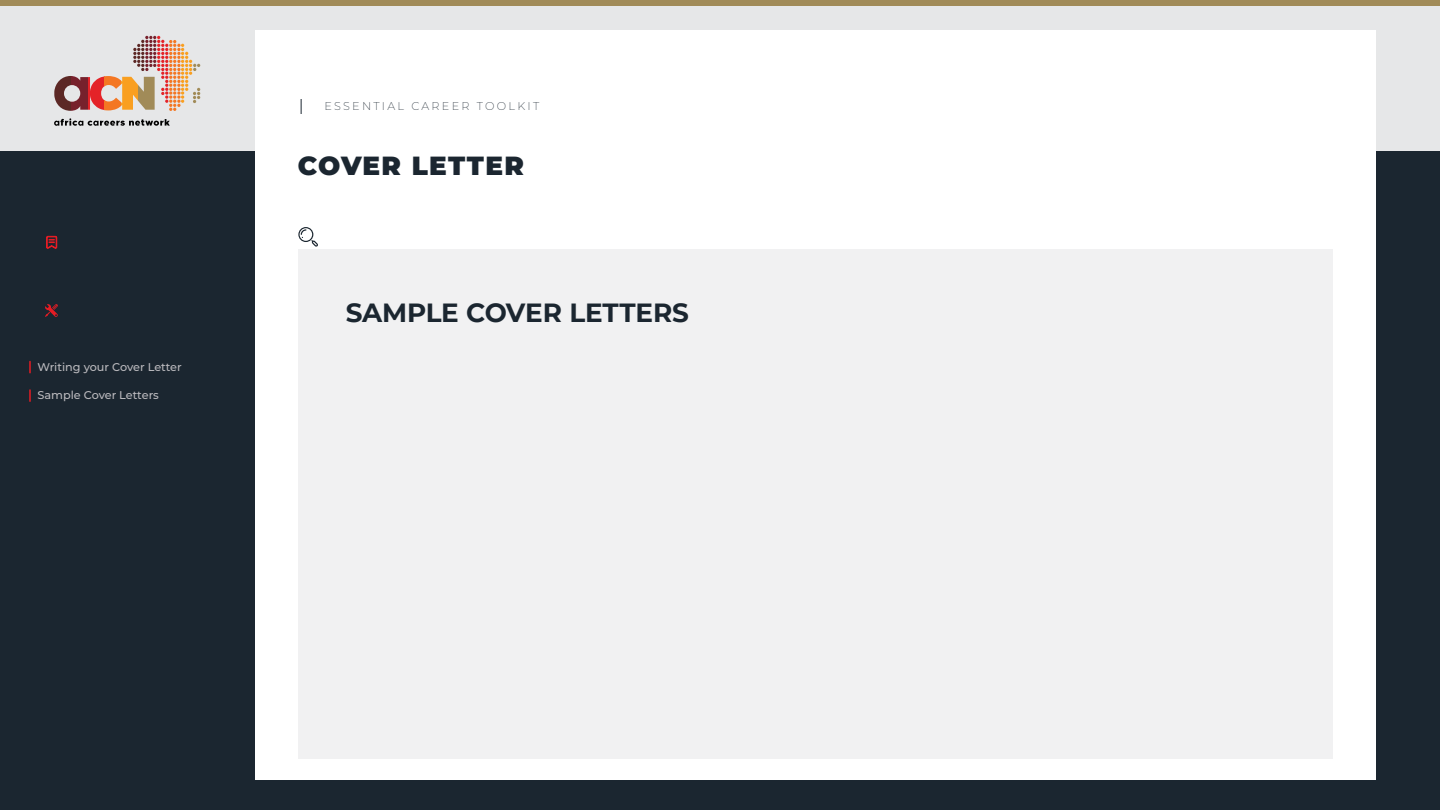
<style>
.page{position:relative;width:1440px;height:810px;background:#e6e7e8}
.page>*{position:absolute;margin:0;border:0;box-sizing:border-box;transform-origin:0 0}
.t1{font:700 26.25px "Montserrat";letter-spacing:-.01em;color:#1b2630}
.t2{font:900 26.25px "Montserrat";letter-spacing:.05em;color:#1b2630}
.t3{font:500 11.25px "Montserrat";color:#bbbabe}
.t4{font:200 11.25px "Montserrat";letter-spacing:.2em;color:#1b2630}
</style>
<div class="page">
<div style="left:0;top:152px;width:1440px;height:658px;background:#1b2630"></div>
<div style="left:255px;top:30px;width:1121px;height:750px;background:#fff"></div>
<svg style="left:301px;top:99px;width:1px;height:15px"></svg>
<svg style="left:46px;top:236px;width:11px;height:13px"></svg>
<div style="left:0;top:0;width:1440px;height:6px;background:#a18b58"></div>
<svg style="left:54px;top:76px;width:17px;height:35px"></svg>
<svg style="left:71px;top:76px;width:17px;height:35px"></svg>
<svg style="left:88px;top:76px;width:17px;height:35px"></svg>
<svg style="left:105px;top:76px;width:16px;height:35px"></svg>
<div style="left:121px;top:76px;width:17px;height:35px;background:#f99f20"></div>
<svg style="left:54px;top:118px;width:116px;height:8px"></svg>
<svg style="left:133px;top:36px;width:67px;height:75px"></svg>
<div style="left:298px;top:249px;width:1036px;height:509px;background:#f1f1f2"></div>
<svg style="left:45px;top:304px;width:13px;height:13px"></svg>
<svg style="left:29px;top:390px;width:2px;height:11px"></svg>
<svg style="left:29px;top:362px;width:2px;height:11px"></svg>
<svg style="left:298px;top:227px;width:20px;height:20px"></svg>
<p class="t3" style="left:38px;top:359px;width:146px">Writing your Cover Letter</p>
<p class="t3" style="left:38px;top:388px;width:123px">Sample Cover Letters</p>
<p class="t4" style="left:324px;top:98px;width:216px">ESSENTIAL CAREER TOOLKIT</p>
<h1 class="t2" style="left:298px;top:146px;width:228px">COVER LETTER</h1>
<h1 class="t1" style="left:346px;top:293px;width:345px">SAMPLE COVER LETTERS</h1>
</div>
